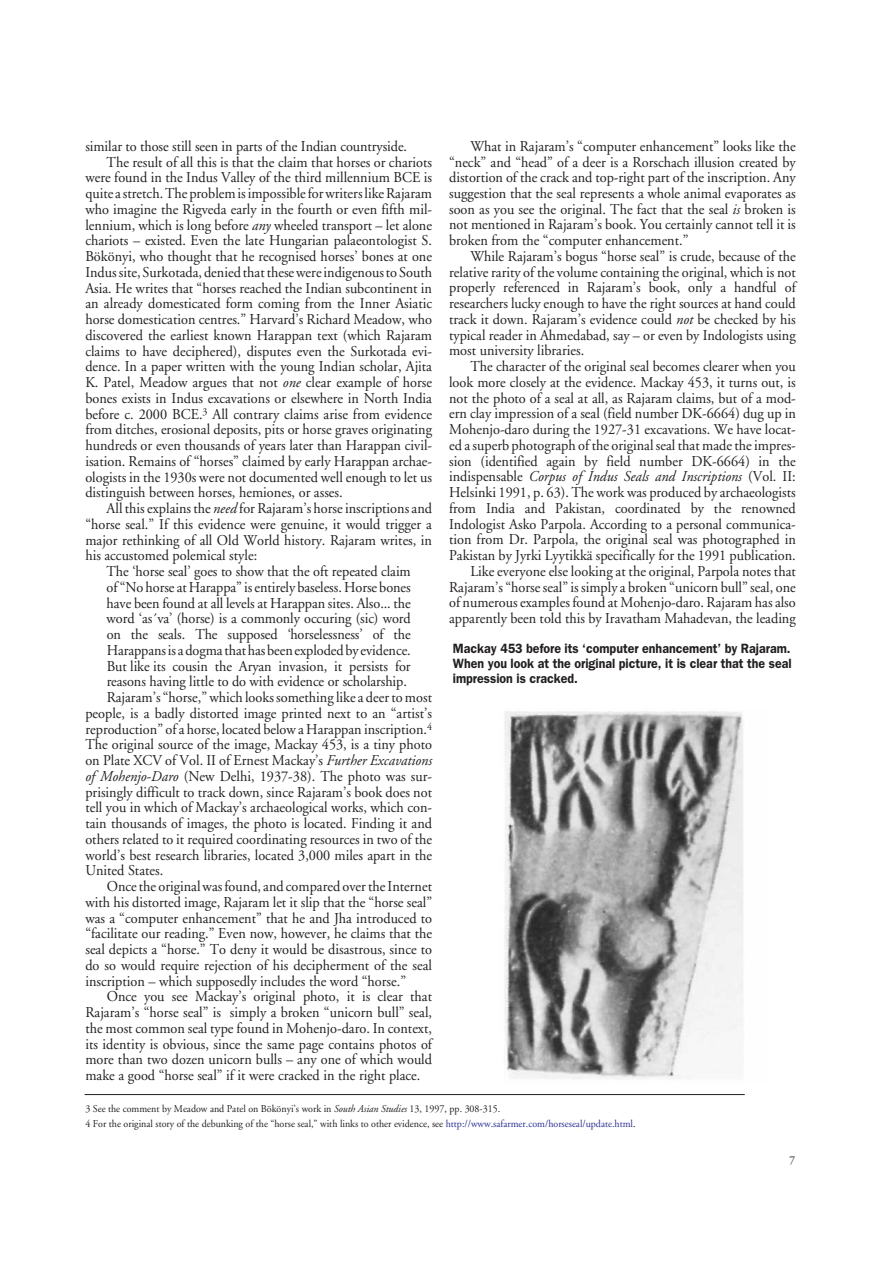
<style>
.page{position:relative;width:893px;height:1263px;background:#fff}
.page>*{position:absolute;margin:0;border:0;box-sizing:border-box;transform-origin:0 0}
.t1{font:15px/15.8px "Adobe Garamond";color:#231f20;text-align:justify;scale:.95 1}
.t2{font:600 13.5px/15px "Franklin Gothic";color:#231f20;text-align:justify;scale:.92 1}
.t3{font:12px "Adobe Garamond";color:#231f20;scale:.95 1}
.t4{font:10.5px "Adobe Garamond";color:#231f20;scale:.95 1}
.s1{font-style:italic}
.s2{color:#2e3092}
</style>
<div class="page">
<hr style="left:85px;top:1094px;width:659px;height:1px;background:#231f20">
<img style="left:504px;top:711px;width:239px;height:368px">
<p class="t1" style="left:85px;top:139px;width:340px">similar to those still seen in parts of the Indian countryside.</p>
<p class="t1" style="left:107px;top:155px;width:344px">The result of all this is that the claim that horses or chariots</p>
<p class="t1" style="left:85px;top:171px;width:366px">were found in the Indus Valley of the third millennium BCE is</p>
<p class="t1" style="left:85px;top:187px;width:366px">quite a stretch. The problem is impossible for writers like Rajaram</p>
<p class="t1" style="left:85px;top:202px;width:366px">who imagine the Rigveda early in the fourth or even fifth mil-</p>
<p class="t1" style="left:85px;top:218px;width:366px">lennium, which is long before <span class="s1">any</span> wheeled transport – let alone</p>
<p class="t1" style="left:85px;top:234px;width:366px">chariots – existed. Even the late Hungarian palaeontologist S.</p>
<p class="t1" style="left:85px;top:250px;width:366px">Bökönyi, who thought that he recognised horses’ bones at one</p>
<p class="t1" style="left:85px;top:265px;width:366px">Indus site, Surkotada, denied that these were indigenous to South</p>
<p class="t1" style="left:85px;top:281px;width:366px">Asia. He writes that “horses reached the Indian subcontinent in</p>
<p class="t1" style="left:85px;top:297px;width:366px">an already domesticated form coming from the Inner Asiatic</p>
<p class="t1" style="left:85px;top:313px;width:366px">horse domestication centres.” Harvard’s Richard Meadow, who</p>
<p class="t1" style="left:85px;top:328px;width:366px">discovered the earliest known Harappan text (which Rajaram</p>
<p class="t1" style="left:85px;top:344px;width:366px">claims to have deciphered), disputes even the Surkotada evi-</p>
<p class="t1" style="left:85px;top:360px;width:366px">dence. In a paper written with the young Indian scholar, Ajita</p>
<p class="t1" style="left:85px;top:376px;width:366px">K. Patel, Meadow argues that not <span class="s1">one</span> clear example of horse</p>
<p class="t1" style="left:85px;top:391px;width:366px">bones exists in Indus excavations or elsewhere in North India</p>
<p class="t1" style="left:85px;top:407px;width:366px">before c. 2000 BCE.<sup>3</sup> All contrary claims arise from evidence</p>
<p class="t1" style="left:85px;top:423px;width:366px">from ditches, erosional deposits, pits or horse graves originating</p>
<p class="t1" style="left:85px;top:439px;width:366px">hundreds or even thousands of years later than Harappan civil-</p>
<p class="t1" style="left:85px;top:454px;width:366px">isation. Remains of “horses” claimed by early Harappan archae-</p>
<p class="t1" style="left:85px;top:470px;width:366px">ologists in the 1930s were not documented well enough to let us</p>
<p class="t1" style="left:85px;top:486px;width:272px">distinguish between horses, hemiones, or asses.</p>
<p class="t1" style="left:107px;top:502px;width:344px">All this explains the <span class="s1">need</span> for Rajaram’s horse inscriptions and</p>
<p class="t1" style="left:85px;top:517px;width:366px">“horse seal.” If this evidence were genuine, it would trigger a</p>
<p class="t1" style="left:85px;top:533px;width:366px">major rethinking of all Old World history. Rajaram writes, in</p>
<p class="t1" style="left:85px;top:549px;width:182px">his accustomed polemical style:</p>
<p class="t1" style="left:107px;top:565px;width:322px">The ‘horse seal’ goes to show that the oft repeated claim</p>
<p class="t1" style="left:107px;top:580px;width:321px">of “No horse at Harappa” is entirely baseless. Horse bones</p>
<p class="t1" style="left:107px;top:596px;width:322px">have been found at all levels at Harappan sites. Also... the</p>
<p class="t1" style="left:107px;top:612px;width:322px">word ‘as´va’ (horse) is a commonly occuring (sic) word</p>
<p class="t1" style="left:107px;top:628px;width:321px">on the seals. The supposed ‘horselessness’ of the</p>
<p class="t1" style="left:107px;top:643px;width:321px">Harappans is a dogma that has been exploded by evidence.</p>
<p class="t1" style="left:107px;top:659px;width:321px">But like its cousin the Aryan invasion, it persists for</p>
<p class="t1" style="left:107px;top:675px;width:317px">reasons having little to do with evidence or scholarship.</p>
<p class="t1" style="left:107px;top:691px;width:344px">Rajaram’s “horse,” which looks something like a deer to most</p>
<p class="t1" style="left:85px;top:706px;width:366px">people, is a badly distorted image printed next to an “artist’s</p>
<p class="t1" style="left:85px;top:722px;width:366px">reproduction” of a horse, located below a Harappan inscription.<sup>4</sup></p>
<p class="t1" style="left:85px;top:738px;width:366px">The original source of the image, Mackay 453, is a tiny photo</p>
<p class="t1" style="left:85px;top:754px;width:366px">on Plate XCV of Vol. II of Ernest Mackay’s <span class="s1">Further Excavations</span></p>
<p class="t1" style="left:85px;top:769px;width:366px"><span class="s1">of Mohenjo-Daro</span> (New Delhi, 1937-38). The photo was sur-</p>
<p class="t1" style="left:85px;top:785px;width:366px">prisingly difficult to track down, since Rajaram’s book does not</p>
<p class="t1" style="left:85px;top:801px;width:366px">tell you in which of Mackay’s archaeological works, which con-</p>
<p class="t1" style="left:85px;top:817px;width:366px">tain thousands of images, the photo is located. Finding it and</p>
<p class="t1" style="left:85px;top:832px;width:366px">others related to it required coordinating resources in two of the</p>
<p class="t1" style="left:85px;top:848px;width:366px">world’s best research libraries, located 3,000 miles apart in the</p>
<p class="t1" style="left:85px;top:864px;width:83px">United States.</p>
<p class="t1" style="left:107px;top:880px;width:344px">Once the original was found, and compared over the Internet</p>
<p class="t1" style="left:85px;top:895px;width:366px">with his distorted image, Rajaram let it slip that the “horse seal”</p>
<p class="t1" style="left:85px;top:911px;width:366px">was a “computer enhancement” that he and Jha introduced to</p>
<p class="t1" style="left:85px;top:927px;width:366px">“facilitate our reading.” Even now, however, he claims that the</p>
<p class="t1" style="left:85px;top:943px;width:366px">seal depicts a “horse.” To deny it would be disastrous, since to</p>
<p class="t1" style="left:85px;top:959px;width:366px">do so would require rejection of his decipherment of the seal</p>
<p class="t1" style="left:85px;top:974px;width:339px">inscription – which supposedly includes the word “horse.”</p>
<p class="t1" style="left:107px;top:990px;width:344px">Once you see Mackay’s original photo, it is clear that</p>
<p class="t1" style="left:85px;top:1006px;width:366px">Rajaram’s “horse seal” is simply a broken “unicorn bull” seal,</p>
<p class="t1" style="left:85px;top:1021px;width:366px">the most common seal type found in Mohenjo-daro. In context,</p>
<p class="t1" style="left:85px;top:1037px;width:366px">its identity is obvious, since the same page contains photos of</p>
<p class="t1" style="left:85px;top:1053px;width:366px">more than two dozen unicorn bulls – any one of which would</p>
<p class="t1" style="left:85px;top:1069px;width:354px">make a good “horse seal” if it were cracked in the right place.</p>
<p class="t1" style="left:449px;top:139px;width:366px;text-indent:21px">What in Rajaram’s “computer enhancement” looks like the “neck” and “head” of a deer is a Rorschach illusion created by distortion of the crack and top-right part of the inscription. Any suggestion that the seal represents a whole animal evaporates as soon as you see the original. The fact that the seal <span class="s1">is</span> broken is not mentioned in Rajaram’s book. You certainly cannot tell it is broken from the “computer enhancement.”</p>
<p class="t1" style="left:449px;top:250px;width:366px;text-indent:21px">While Rajaram’s bogus “horse seal” is crude, because of the relative rarity of the volume containing the original, which is not properly referenced in Rajaram’s book, only a handful of researchers lucky enough to have the right sources at hand could track it down. Rajaram’s evidence could <span class="s1">not</span> be checked by his typical reader in Ahmedabad, say – or even by Indologists using most university libraries.</p>
<p class="t1" style="left:449px;top:360px;width:366px;text-align:right">The character of the original seal becomes clearer when you look more closely at the evidence. Mackay 453, it turns out, is not the photo of a seal at all, as Rajaram claims, but of a mod&shy;ern clay impression of a seal (field number DK-6664) dug up in Mohenjo-daro during the 1927-31 excavations. We have locat&shy;ed a superb photograph of the original seal that made the impres&shy;sion (identified again by field number DK-6664) in the indispensable <span class="s1">Corpus of Indus Seals and Inscriptions</span> (Vol. II:<br>Helsinki 1991, p. 63). The work was produced by archaeologists from India and Pakistan, coordinated by the renowned Indologist Asko Parpola. According to a personal communica&shy;tion from Dr. Parpola, the original seal was photographed in Pakistan by Jyrki Lyytikkä specifically for the 1991 publication.<br>Like everyone else looking at the original, Parpola notes that Rajaram’s “horse seal” is simply a broken “unicorn bull” seal, one of numerous examples found at Mohenjo-daro. Rajaram has also apparently been told this by Iravatham Mahadevan, the leading</p>
<p class="t2" style="left:453px;top:642px;width:370px">Mackay 453 before its ‘computer enhancement’ by Rajaram.<br>When you look at the original picture, it is clear that the seal impression is cracked.</p>
<p class="t4" style="left:85px;top:1104px;width:438px">3 See the comment by Meadow and Patel on Bökönyi’s work in <span class="s1">South Asian Studies</span> 13, 1997, pp. 308-315.</p>
<p class="t4" style="left:85px;top:1120px;width:580px">4 For the original story of the debunking of the “horse seal,” with links to other evidence, see <span class="s2">http://www.safarmer.com/horseseal/update.html</span>.</p>
<p class="t3" style="left:789px;top:1156px;width:7px">7</p>
</div>
